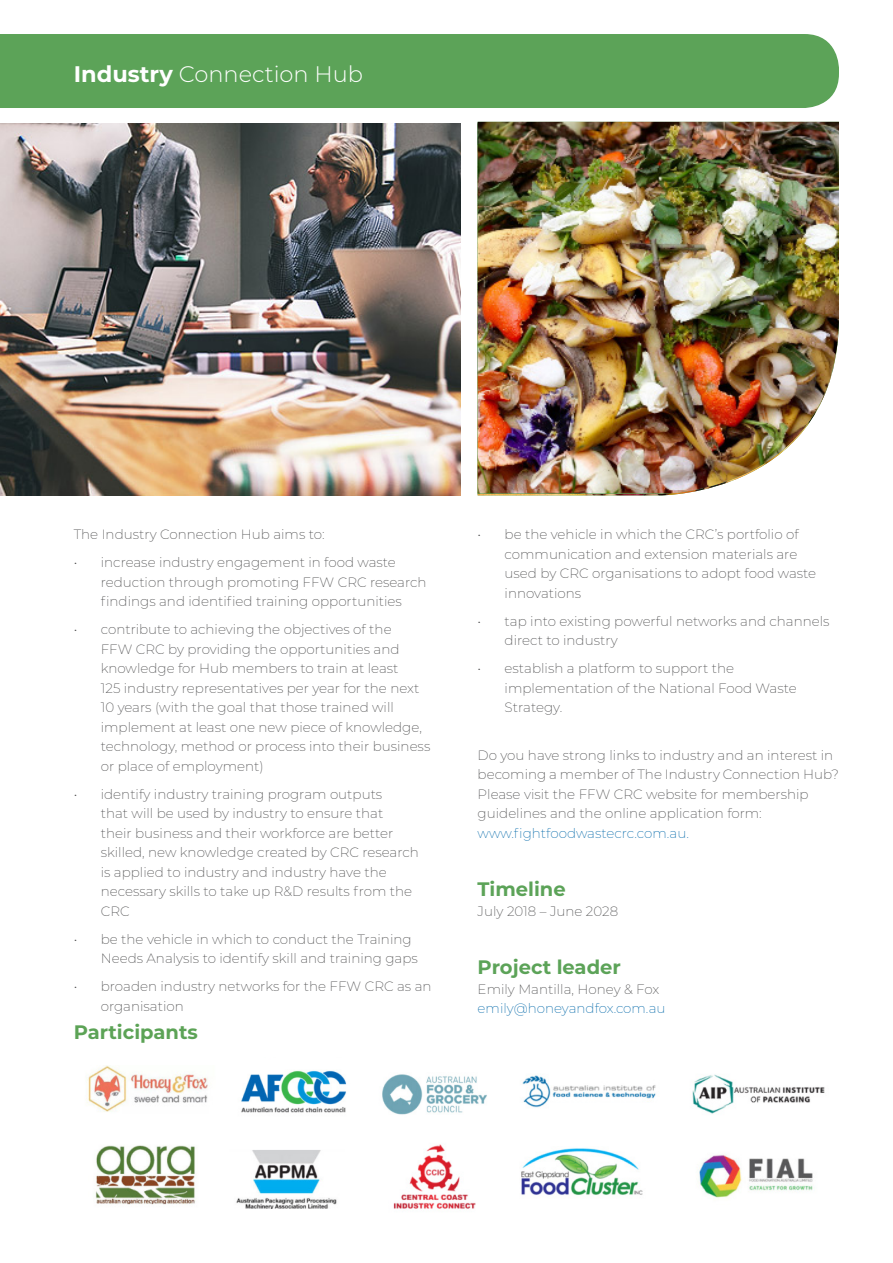
<style>
.page{position:relative;width:893px;height:1263px;background:#fff}
.page>*{position:absolute;margin:0;border:0;box-sizing:border-box;transform-origin:0 0}
.t1{font:300 22.5px "Montserrat";color:#fff}
.t2{font:700 19.5px "Montserrat";color:#5ca358}
.t3{font:700 19.5px "Montserrat";color:#5ca356}
.t4{font:200 13.5px/19.5px "Montserrat";color:#464647}
.t5{font:200 13.5px/19.5px "Montserrat";color:#0068a9}
.s1{font-weight:700}
.s2{color:#0068a9}
.s3{color:#464647}
</style>
<div class="page">
<div style="left:0;top:34px;width:839px;height:74px;background:#5ca358"></div>
<img style="left:87px;top:1066px;width:121px;height:46px">
<img style="left:241px;top:1070px;width:106px;height:43px">
<img style="left:382px;top:1074px;width:105px;height:41px">
<img style="left:522px;top:1075px;width:134px;height:33px">
<img style="left:692px;top:1074px;width:133px;height:40px">
<img style="left:95px;top:1145px;width:242px;height:63px">
<img style="left:393px;top:1144px;width:83px;height:65px">
<img style="left:521px;top:1148px;width:122px;height:47px">
<img style="left:699px;top:1154px;width:114px;height:45px">
<img style="left:0;top:123px;width:460px;height:372px">
<img style="left:478px;top:122px;width:361px;height:371px">
<p class="t1" style="left:74px;top:59px;width:291px"><span class="s1">Industry</span> Connection Hub</p>
<p class="t4" style="left:74px;top:524px;width:252px">The Industry Connection Hub aims to:</p>
<p class="t4" style="left:101px;top:552px;width:327px;text-indent:-27px">• increase industry engagement in food waste reduction through promoting FFW CRC research findings and identified training opportunities</p>
<p class="t4" style="left:101px;top:619px;width:331px;text-indent:-27px">• contribute to achieving the objectives of the<br>FFW CRC by providing the opportunities and knowledge for Hub members to train at least<br>125 industry representatives per year for the next 10 years (with the goal that those trained will implement at least one new piece of knowledge, technology, method or process into their business or place of employment)</p>
<p class="t4" style="left:101px;top:784px;width:320px;text-indent:-27px">• identify industry training program outputs<br>that will be used by industry to ensure that<br>their business and their workforce are better skilled, new knowledge created by CRC research is applied to industry and industry have the necessary skills to take up R&amp;D results from the CRC</p>
<p class="t4" style="left:101px;top:929px;width:319px;text-indent:-27px">• be the vehicle in which to conduct the Training<br>Needs Analysis to identify skill and training gaps</p>
<p class="t4" style="left:101px;top:976px;width:332px;text-indent:-27px">• broaden industry networks for the FFW CRC as an organisation</p>
<h2 class="t3" style="left:74px;top:1018px;width:126px">Participants</h2>
<p class="t4" style="left:505px;top:524px;width:313px;text-indent:-27px">• be the vehicle in which the CRC’s portfolio of communication and extension materials are used by CRC organisations to adopt food waste innovations</p>
<p class="t4" style="left:505px;top:611px;width:326px;text-indent:-27px">• tap into existing powerful networks and channels direct to industry</p>
<p class="t4" style="left:505px;top:658px;width:294px;text-indent:-27px">• establish a platform to support the implementation of the National Food Waste<br>Strategy.</p>
<p class="t4" style="left:478px;top:745px;width:363px">Do you have strong links to industry and an interest in becoming a member of The Industry Connection Hub?<br>Please visit the FFW CRC website for membership guidelines and the online application form: <span class="s2">www.fightfoodwastecrc.com.au.</span></p>
<p class="t2" style="left:478px;top:875px;width:90px">Timeline</p>
<p class="t4" style="left:478px;top:901px;width:142px">July 2018 – June 2028</p>
<p class="t2" style="left:478px;top:953px;width:145px">Project leader</p>
<p class="t5" style="left:478px;top:979px;width:189px"><span class="s3">Emily Mantilla, Honey &amp; Fox </span>emily@honeyandfox.com.au</p>
</div>
